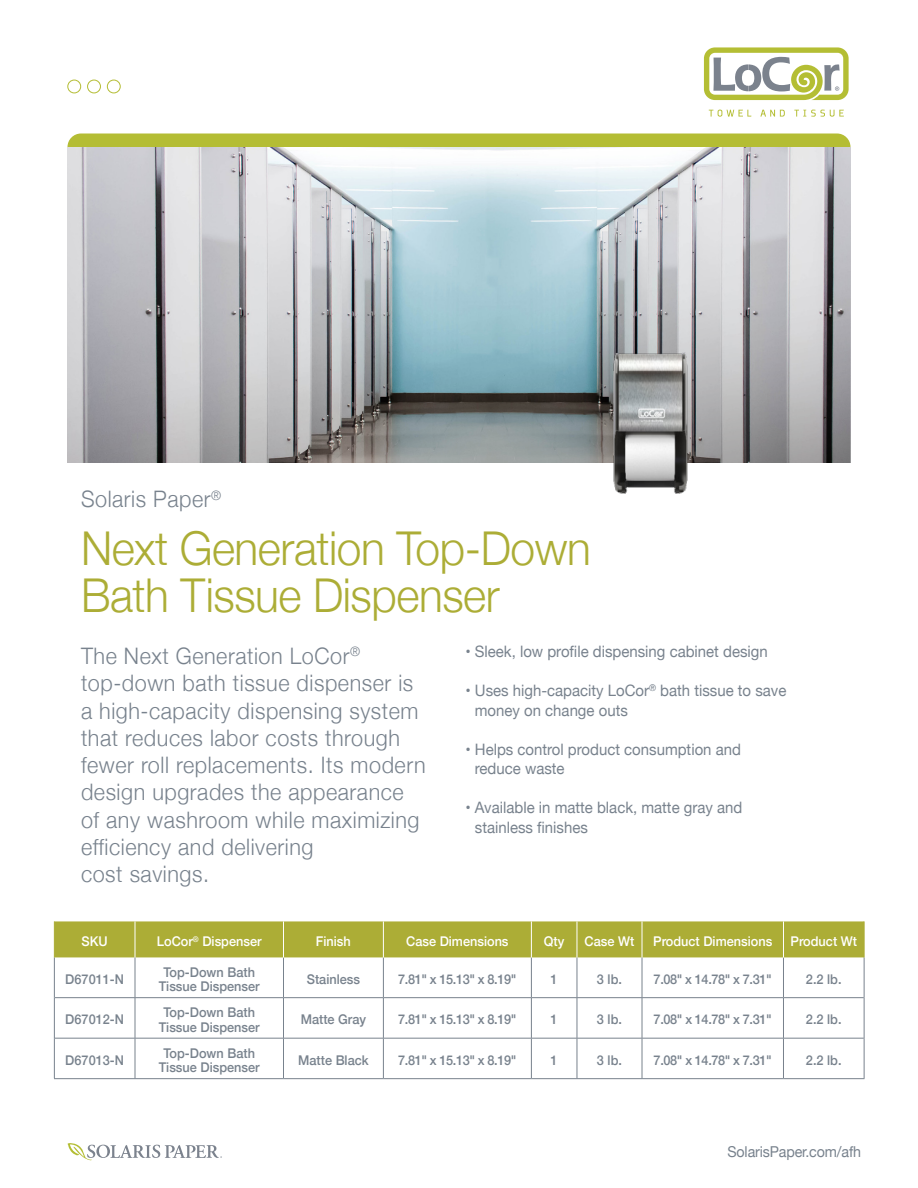
<style>
.page{position:relative;width:918px;height:1188px;background:#fff}
.page>*{position:absolute;margin:0;border:0;box-sizing:border-box;transform-origin:0 0}
.t1{font:300 46.65px/46.5px "Helvetica Neue";letter-spacing:-.01em;color:#acad36;scale:.95 1}
.t2{font:300 22.8px/27.3px "Helvetica Neue";letter-spacing:.025em;color:#78828d;scale:.95 1}
.t3{font:15.75px/19.5px "Helvetica Neue";color:#78828d;scale:.95 1}
.t4{font:15px "Helvetica Neue";letter-spacing:-.01em;color:#78828d;scale:.95 1}
.t5{font:500 13.35px/14.9px "Helvetica Neue";color:#78828d;text-align:center;scale:.95 1}
.t6{font:500 13.35px "Helvetica Neue";color:#fff;scale:.95 1}
</style>
<div class="page">
<div style="left:68px;top:134px;width:782px;height:26px;background:#b4bd34;border-radius:14px"></div>
<div style="left:55px;top:921px;width:809px;height:36px;background:#acad36"></div>
<hr style="left:54px;top:957px;width:1px;height:41px;background:#78828d">
<hr style="left:135px;top:957px;width:1px;height:40px;background:#78828d">
<hr style="left:283px;top:957px;width:1px;height:40px;background:#78828d">
<hr style="left:383px;top:957px;width:1px;height:40px;background:#78828d">
<hr style="left:531px;top:957px;width:1px;height:40px;background:#78828d">
<hr style="left:577px;top:957px;width:1px;height:40px;background:#78828d">
<hr style="left:642px;top:957px;width:1px;height:40px;background:#78828d">
<hr style="left:783px;top:957px;width:1px;height:40px;background:#78828d">
<hr style="left:864px;top:957px;width:1px;height:41px;background:#78828d">
<hr style="left:54px;top:998px;width:1px;height:40px;background:#78828d">
<hr style="left:135px;top:998px;width:1px;height:40px;background:#78828d">
<hr style="left:283px;top:998px;width:1px;height:40px;background:#78828d">
<hr style="left:383px;top:998px;width:1px;height:40px;background:#78828d">
<hr style="left:531px;top:998px;width:1px;height:40px;background:#78828d">
<hr style="left:577px;top:998px;width:1px;height:40px;background:#78828d">
<hr style="left:642px;top:998px;width:1px;height:40px;background:#78828d">
<hr style="left:783px;top:998px;width:1px;height:40px;background:#78828d">
<hr style="left:864px;top:998px;width:1px;height:40px;background:#78828d">
<hr style="left:54px;top:1038px;width:1px;height:40px;background:#78828d">
<hr style="left:135px;top:1038px;width:1px;height:40px;background:#78828d">
<hr style="left:283px;top:1038px;width:1px;height:40px;background:#78828d">
<hr style="left:383px;top:1038px;width:1px;height:40px;background:#78828d">
<hr style="left:531px;top:1038px;width:1px;height:40px;background:#78828d">
<hr style="left:577px;top:1038px;width:1px;height:40px;background:#78828d">
<hr style="left:642px;top:1038px;width:1px;height:40px;background:#78828d">
<hr style="left:783px;top:1038px;width:1px;height:40px;background:#78828d">
<hr style="left:864px;top:1038px;width:1px;height:40px;background:#78828d">
<hr style="left:283px;top:921px;width:1px;height:36px;background:#fff">
<hr style="left:383px;top:921px;width:1px;height:36px;background:#fff">
<hr style="left:531px;top:921px;width:1px;height:36px;background:#fff">
<hr style="left:577px;top:921px;width:1px;height:36px;background:#fff">
<hr style="left:642px;top:921px;width:1px;height:36px;background:#fff">
<hr style="left:783px;top:921px;width:1px;height:36px;background:#fff">
<hr style="left:55px;top:997px;width:80px;height:1px;background:#78828d">
<hr style="left:135px;top:997px;width:149px;height:1px;background:#78828d">
<hr style="left:284px;top:997px;width:99px;height:1px;background:#78828d">
<hr style="left:383px;top:997px;width:148px;height:1px;background:#78828d">
<hr style="left:531px;top:997px;width:46px;height:1px;background:#78828d">
<hr style="left:577px;top:997px;width:65px;height:1px;background:#78828d">
<hr style="left:642px;top:997px;width:141px;height:1px;background:#78828d">
<hr style="left:783px;top:997px;width:81px;height:1px;background:#78828d">
<hr style="left:55px;top:1038px;width:80px;height:1px;background:#78828d">
<hr style="left:135px;top:1038px;width:149px;height:1px;background:#78828d">
<hr style="left:284px;top:1038px;width:99px;height:1px;background:#78828d">
<hr style="left:383px;top:1038px;width:148px;height:1px;background:#78828d">
<hr style="left:531px;top:1038px;width:46px;height:1px;background:#78828d">
<hr style="left:577px;top:1038px;width:65px;height:1px;background:#78828d">
<hr style="left:642px;top:1038px;width:141px;height:1px;background:#78828d">
<hr style="left:783px;top:1038px;width:81px;height:1px;background:#78828d">
<hr style="left:54px;top:1078px;width:81px;height:1px;background:#78828d">
<hr style="left:135px;top:1078px;width:149px;height:1px;background:#78828d">
<hr style="left:284px;top:1078px;width:99px;height:1px;background:#78828d">
<hr style="left:383px;top:1078px;width:148px;height:1px;background:#78828d">
<hr style="left:531px;top:1078px;width:46px;height:1px;background:#78828d">
<hr style="left:577px;top:1078px;width:65px;height:1px;background:#78828d">
<hr style="left:642px;top:1078px;width:141px;height:1px;background:#78828d">
<hr style="left:783px;top:1078px;width:81px;height:1px;background:#78828d">
<hr style="left:135px;top:921px;width:1px;height:36px;background:#fff">
<hr style="left:54px;top:921px;width:1px;height:36px;background:#acad36">
<hr style="left:864px;top:921px;width:1px;height:36px;background:#acad36">
<svg style="left:68px;top:1143px;width:154px;height:17px"></svg>
<svg style="left:704px;top:47px;width:145px;height:53px"></svg>
<svg style="left:709px;top:110px;width:42px;height:7px"></svg>
<svg style="left:760px;top:110px;width:25px;height:7px"></svg>
<svg style="left:794px;top:110px;width:50px;height:7px"></svg>
<div style="left:67px;top:80px;width:14px;height:13px;border:1px solid #b4bd34;border-radius:50%"></div>
<div style="left:87px;top:80px;width:14px;height:13px;border:1px solid #b4bd34;border-radius:50%"></div>
<div style="left:107px;top:80px;width:14px;height:13px;border:1px solid #b4bd34;border-radius:50%"></div>
<svg style="left:68px;top:147px;width:782px;height:315px;background:#b4bbbf"></svg>
<img style="left:570px;top:339px;width:162px;height:155px">
<p class="t2" style="left:81px;top:484px;width:149px">Solaris Paper<sup>®</sup></p>
<p class="t1" style="left:81px;top:522px;width:538px">Next Generation Top-Down<br>Bath Tissue Dispenser</p>
<p class="t2" style="left:81px;top:641px;width:364px">The Next Generation LoCor<sup>® </sup>top-down bath tissue dispenser is a high-capacity dispensing system that reduces labor costs through fewer roll replacements. Its modern design upgrades the appearance of any washroom while maximizing efficiency and delivering<br>cost savings.</p>
<p class="t3" style="left:465px;top:643px;width:320px">• Sleek, low profile dispensing cabinet design</p>
<p class="t3" style="left:475px;top:682px;width:329px;text-indent:-9px">• Uses high-capacity LoCor<sup>®</sup> bath tissue to save money on change outs</p>
<p class="t3" style="left:475px;top:740px;width:282px;text-indent:-9px">• Helps control product consumption and reduce waste</p>
<p class="t3" style="left:475px;top:799px;width:283px;text-indent:-9px">• Available in matte black, matte gray and stainless finishes</p>
<p class="t6" style="left:82px;top:930px;width:29px">SKU</p>
<p class="t6" style="left:157px;top:930px;width:112px">LoCor<sup>®</sup> Dispenser</p>
<p class="t6" style="left:316px;top:930px;width:38px">Finish</p>
<p class="t6" style="left:406px;top:930px;width:109px">Case Dimensions</p>
<p class="t6" style="left:544px;top:930px;width:23px">Qty</p>
<p class="t6" style="left:585px;top:930px;width:54px">Case Wt</p>
<p class="t6" style="left:653px;top:930px;width:127px">Product Dimensions</p>
<p class="t6" style="left:791px;top:930px;width:72px">Product Wt</p>
<p class="t5" style="left:65px;top:971px;width:63px">D67011-N</p>
<p class="t5" style="left:159px;top:963px;width:108px">Top-Down Bath<br>Tissue Dispenser</p>
<p class="t5" style="left:307px;top:971px;width:58px">Stainless</p>
<p class="t5" style="left:398px;top:971px;width:126px">7.81" x 15.13" x 8.19"</p>
<p class="t5" style="left:551px;top:971px;width:9px">1</p>
<p class="t5" style="left:597px;top:971px;width:28px">3 lb.</p>
<p class="t5" style="left:654px;top:971px;width:126px">7.08" x 14.78" x 7.31"</p>
<p class="t5" style="left:806px;top:971px;width:39px">2.2 lb.</p>
<p class="t5" style="left:65px;top:1011px;width:63px">D67012-N</p>
<p class="t5" style="left:159px;top:1004px;width:108px">Top-Down Bath<br>Tissue Dispenser</p>
<p class="t5" style="left:301px;top:1011px;width:70px">Matte Gray</p>
<p class="t5" style="left:398px;top:1011px;width:126px">7.81" x 15.13" x 8.19"</p>
<p class="t5" style="left:551px;top:1011px;width:9px">1</p>
<p class="t5" style="left:597px;top:1011px;width:28px">3 lb.</p>
<p class="t5" style="left:654px;top:1011px;width:126px">7.08" x 14.78" x 7.31"</p>
<p class="t5" style="left:806px;top:1011px;width:39px">2.2 lb.</p>
<p class="t5" style="left:65px;top:1052px;width:63px">D67013-N</p>
<p class="t5" style="left:159px;top:1044px;width:108px">Top-Down Bath<br>Tissue Dispenser</p>
<p class="t5" style="left:298px;top:1052px;width:76px">Matte Black</p>
<p class="t5" style="left:398px;top:1052px;width:126px">7.81" x 15.13" x 8.19"</p>
<p class="t5" style="left:551px;top:1052px;width:9px">1</p>
<p class="t5" style="left:597px;top:1052px;width:28px">3 lb.</p>
<p class="t5" style="left:654px;top:1052px;width:126px">7.08" x 14.78" x 7.31"</p>
<p class="t5" style="left:806px;top:1052px;width:39px">2.2 lb.</p>
<p class="t4" style="left:728px;top:1141px;width:142px">SolarisPaper.com/afh</p>
</div>
